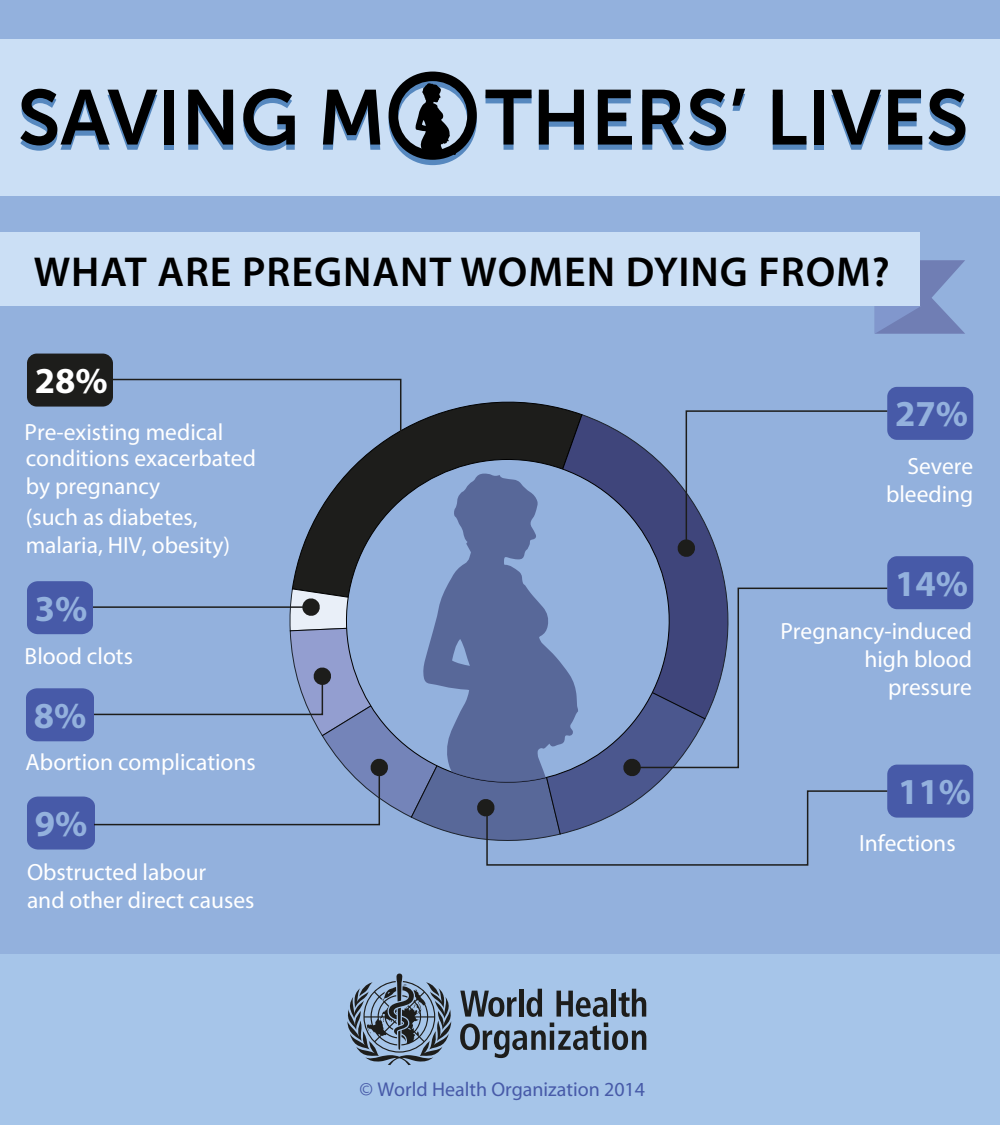
<style>
.page{position:relative;width:1000px;height:1125px;background:#fff}
.page>*{position:absolute;margin:0;border:0;box-sizing:border-box;transform-origin:0 0}
.t1{font:600 42px "Myriad Pro";letter-spacing:.025em;color:#000}
.t2{font:700 36.7px "Myriad Pro";color:#93b1dd}
.t3{font:700 36.7px "Myriad";color:#93b1dd}
.t4{font:700 36.7px "Myriad";color:#fff}
.t5{font:23.5px/28.2px "Myriad Pro";color:#fff}
.t6{font:23.5px/28.2px "Myriad";color:#fff;text-align:right}
.t7{font:20px "Myriad";color:#475aa8}
</style>
<div class="page">
<div style="left:0;top:0;width:1000px;height:955px;background:#93b1dd"></div>
<div style="left:0;top:39px;width:1000px;height:156px;background:#cbdff5"></div>
<div style="left:164px;top:95px;width:10px;height:55px;background:#5688bf"></div>
<svg style="left:20px;top:89px;width:137px;height:62px"></svg>
<div style="left:164px;top:90px;width:10px;height:55px;background:#000"></div>
<svg style="left:188px;top:90px;width:45px;height:60px"></svg>
<svg style="left:243px;top:89px;width:52px;height:62px"></svg>
<svg style="left:323px;top:90px;width:57px;height:60px"></svg>
<div style="left:814px;top:95px;width:10px;height:55px;background:#5688bf"></div>
<svg style="left:486px;top:90px;width:46px;height:60px"></svg>
<svg style="left:539px;top:90px;width:45px;height:60px"></svg>
<svg style="left:598px;top:90px;width:34px;height:60px"></svg>
<svg style="left:642px;top:89px;width:84px;height:62px"></svg>
<svg style="left:733px;top:89px;width:12px;height:22px"></svg>
<svg style="left:773px;top:90px;width:33px;height:60px"></svg>
<div style="left:814px;top:90px;width:10px;height:55px;background:#000"></div>
<svg style="left:831px;top:90px;width:50px;height:60px"></svg>
<svg style="left:888px;top:90px;width:34px;height:60px"></svg>
<svg style="left:928px;top:89px;width:38px;height:62px"></svg>
<svg style="left:389px;top:72px;width:88px;height:93px"></svg>
<svg style="left:875px;top:260px;width:90px;height:74px"></svg>
<div style="left:0;top:233px;width:920px;height:73px;background:#cbdff5"></div>
<div style="left:0;top:955px;width:1000px;height:170px;background:#a6c5e9"></div>
<svg style="left:347px;top:974px;width:105px;height:91px"></svg>
<svg style="left:460px;top:991px;width:57px;height:26px"></svg>
<div style="left:519px;top:989px;width:5px;height:28px;background:#1d1d1b"></div>
<svg style="left:527px;top:989px;width:15px;height:28px"></svg>
<svg style="left:557px;top:991px;width:51px;height:26px"></svg>
<hr style="left:612px;top:989px;width:4px;height:28px;background:#1d1d1b">
<svg style="left:619px;top:989px;width:27px;height:28px"></svg>
<svg style="left:460px;top:1023px;width:186px;height:35px"></svg>
<svg style="left:26px;top:354px;width:947px;height:512px"></svg>
<svg style="left:631px;top:587px;width:258px;height:182px"></svg>
<svg style="left:423px;top:474px;width:155px;height:312px;fill:#586899"></svg>
<h1 class="t1" style="left:34px;top:245px;width:858px">WHAT ARE PREGNANT WOMEN DYING FROM?</h1>
<h2 class="t4" style="left:35px;top:362px;width:75px">28%</h2>
<p class="t5" style="left:25px;top:418px;width:200px">Pre-existing medical</p>
<p class="t5" style="left:26px;top:444px;width:232px">conditions exacerbated by pregnancy</p>
<p class="t5" style="left:26px;top:503px;width:206px">(such as diabetes, malaria, HIV, obesity)</p>
<h2 class="t3" style="left:35px;top:589px;width:54px">3%</h2>
<p class="t5" style="left:25px;top:642px;width:110px">Blood clots</p>
<h2 class="t2" style="left:34px;top:691px;width:54px">8%</h2>
<p class="t6" style="left:26px;top:749px;width:232px">Abortion complications</p>
<h2 class="t2" style="left:35px;top:800px;width:54px">9%</h2>
<p class="t6" style="left:27px;top:859px;width:229px;text-align:left">Obstructed labour<br>and other direct causes</p>
<p class="t7" style="left:360px;top:1080px;width:287px">© World Health Organization 2014</p>
<h2 class="t3" style="left:895px;top:395px;width:75px">27%</h2>
<p class="t5" style="left:886px;top:452px;width:89px;text-align:right">Severe bleeding</p>
<h2 class="t2" style="left:895px;top:559px;width:75px">14%</h2>
<p class="t6" style="left:780px;top:618px;width:193px">Pregnancy-induced high blood pressure</p>
<h2 class="t2" style="left:898px;top:768px;width:75px">11%</h2>
<p class="t5" style="left:859px;top:828px;width:98px">Infections</p>
</div>
